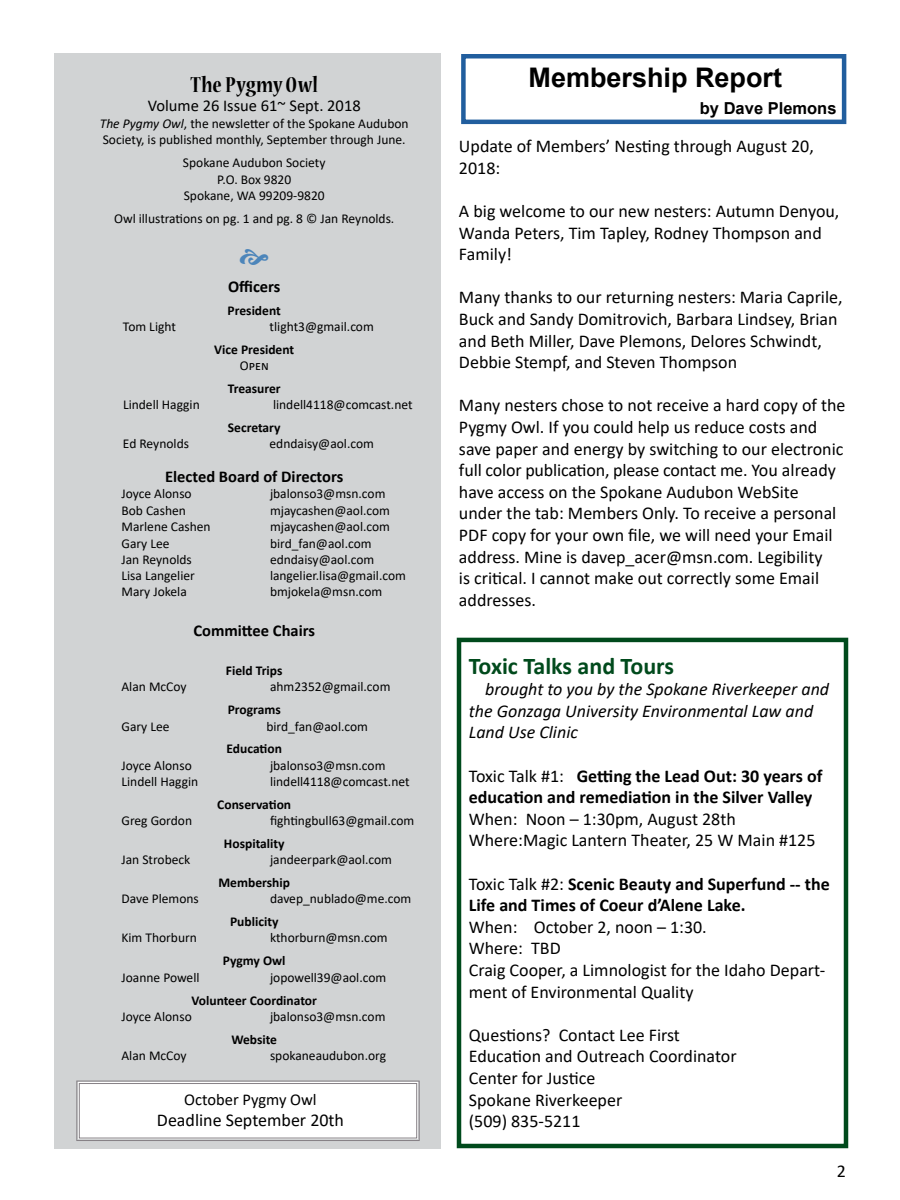
<style>
.page{position:relative;width:900px;height:1200px;background:#fff}
.page>*{position:absolute;margin:0;border:0;box-sizing:border-box;transform-origin:0 0}
.t1{font:700 27px "Arial";color:#000}
.t2{font:700 24px "Calibri";color:#004a1c}
.t3{font:700 condensed 24px "Nueva Std";letter-spacing:.005em;color:#000}
.t4{font:18px/21.6px "Calibri";color:#000}
.t5{font:700 18px/21.6px "Calibri";color:#000}
.t6{font:italic 18px/21.6px "Calibri";color:#000}
.t7{font:700 16.5px "Calibri";color:#000}
.t8{font:16.5px "Calibri";color:#000}
.t9{font:700 16.5px "Arial";color:#000}
.t10{font:13.5px/16.5px "Calibri";color:#000}
.t11{font:700 13.5px "Calibri";color:#000}
.s1{font-style:italic}
.s2{font-weight:400}
</style>
<div class="page">
<div style="left:54px;top:53px;width:387px;height:1096px;background:#d1d3d4"></div>
<svg style="left:76px;top:1081px;width:344px;height:60px;background:#ebeaeb"></svg>
<div style="left:79px;top:1083px;width:338px;height:55px;border:1px solid #868186"></div>
<div style="left:94px;top:1091px;width:313px;height:40px;background:#fff"></div>
<div style="left:461px;top:54px;width:385px;height:70px;border:4px solid #215e9e"></div>
<div style="left:457px;top:638px;width:391px;height:510px;border:4px solid #004a1c"></div>
<h2 class="t3" style="left:190px;top:73px;width:129px">The Pygmy Owl</h2>
<p class="t8" style="left:148px;top:94px;width:215px">Volume 26 Issue 61~ Sept. 2018</p>
<p class="t10" style="left:100px;top:115px;width:310px"><span class="s1">The Pygmy Owl</span>, the newsletter of the Spokane Audubon<br>Society, is published monthly, September through June.</p>
<p class="t10" style="left:183px;top:154px;width:144px;text-align:center">Spokane Audubon Society<br>P.O. Box 9820<br>Spokane, WA 99209-9820</p>
<p class="t10" style="left:114px;top:210px;width:282px">Owl illustrations on pg. 1 and pg. 8 © Jan Reynolds.</p>
<p class="t7" style="left:228px;top:274px;width:54px">Officers</p>
<p class="t11" style="left:228px;top:301px;width:55px">President</p>
<p class="t10" style="left:123px;top:318px;width:54px">Tom Light</p>
<p class="t10" style="left:270px;top:318px;width:106px">tlight3@gmail.com</p>
<p class="t11" style="left:214px;top:340px;width:81px">Vice President</p>
<p class="t10" style="left:240px;top:357px;width:30px">Open</p>
<p class="t11" style="left:228px;top:379px;width:54px">Treasurer</p>
<p class="t10" style="left:123px;top:396px;width:78px">Lindell Haggin</p>
<p class="t10" style="left:273px;top:396px;width:141px">lindell4118@comcast.net</p>
<p class="t11" style="left:228px;top:418px;width:54px">Secretary</p>
<p class="t10" style="left:123px;top:435px;width:68px">Ed Reynolds</p>
<p class="t10" style="left:270px;top:435px;width:106px">edndaisy@aol.com</p>
<p class="t7" style="left:165px;top:464px;width:180px">Elected Board of Directors</p>
<p class="t10" style="left:122px;top:485px;width:72px">Joyce Alonso</p>
<p class="t10" style="left:270px;top:485px;width:117px">jbalonso3@msn.com</p>
<p class="t10" style="left:122px;top:501px;width:66px">Bob Cashen</p>
<p class="t10" style="left:270px;top:501px;width:122px">mjaycashen@aol.com</p>
<p class="t10" style="left:122px;top:518px;width:91px">Marlene Cashen</p>
<p class="t10" style="left:270px;top:518px;width:122px">mjaycashen@aol.com</p>
<p class="t10" style="left:122px;top:534px;width:50px">Gary Lee</p>
<p class="t10" style="left:270px;top:534px;width:103px">bird_fan@aol.com</p>
<p class="t10" style="left:122px;top:551px;width:72px">Jan Reynolds</p>
<p class="t10" style="left:270px;top:551px;width:106px">edndaisy@aol.com</p>
<p class="t10" style="left:122px;top:567px;width:75px">Lisa Langelier</p>
<p class="t10" style="left:270px;top:567px;width:138px">langelier.lisa@gmail.com</p>
<p class="t10" style="left:122px;top:583px;width:67px">Mary Jokela</p>
<p class="t10" style="left:270px;top:583px;width:114px">bmjokela@msn.com</p>
<p class="t7" style="left:193px;top:619px;width:123px">Committee Chairs</p>
<p class="t11" style="left:226px;top:661px;width:58px">Field Trips</p>
<p class="t10" style="left:122px;top:678px;width:67px">Alan McCoy</p>
<p class="t10" style="left:270px;top:678px;width:122px">ahm2352@gmail.com</p>
<p class="t11" style="left:228px;top:700px;width:55px">Programs</p>
<p class="t10" style="left:122px;top:717px;width:50px">Gary Lee</p>
<p class="t10" style="left:266px;top:717px;width:103px">bird_fan@aol.com</p>
<p class="t11" style="left:227px;top:739px;width:57px">Education</p>
<p class="t10" style="left:122px;top:757px;width:72px">Joyce Alonso</p>
<p class="t10" style="left:270px;top:757px;width:117px">jbalonso3@msn.com</p>
<p class="t10" style="left:122px;top:773px;width:78px">Lindell Haggin</p>
<p class="t10" style="left:270px;top:773px;width:141px">lindell4118@comcast.net</p>
<p class="t11" style="left:217px;top:795px;width:75px">Conservation</p>
<p class="t10" style="left:122px;top:812px;width:72px">Greg Gordon</p>
<p class="t10" style="left:270px;top:812px;width:146px">fightingbull63@gmail.com</p>
<p class="t11" style="left:224px;top:834px;width:62px">Hospitality</p>
<p class="t10" style="left:122px;top:851px;width:70px">Jan Strobeck</p>
<p class="t10" style="left:270px;top:851px;width:124px">jandeerpark@aol.com</p>
<p class="t11" style="left:219px;top:873px;width:73px">Membership</p>
<p class="t10" style="left:122px;top:890px;width:79px">Dave Plemons</p>
<p class="t10" style="left:270px;top:890px;width:143px">davep_nublado@me.com</p>
<p class="t11" style="left:230px;top:912px;width:50px">Publicity</p>
<p class="t10" style="left:122px;top:929px;width:77px">Kim Thorburn</p>
<p class="t10" style="left:270px;top:929px;width:119px">kthorburn@msn.com</p>
<p class="t11" style="left:223px;top:951px;width:64px">Pygmy Owl</p>
<p class="t10" style="left:122px;top:969px;width:80px">Joanne Powell</p>
<p class="t10" style="left:270px;top:969px;width:118px">jopowell39@aol.com</p>
<p class="t11" style="left:192px;top:991px;width:127px">Volunteer Coordinator</p>
<p class="t10" style="left:122px;top:1008px;width:72px">Joyce Alonso</p>
<p class="t10" style="left:270px;top:1008px;width:117px">jbalonso3@msn.com</p>
<p class="t11" style="left:231px;top:1030px;width:47px">Website</p>
<p class="t10" style="left:122px;top:1047px;width:67px">Alan McCoy</p>
<p class="t10" style="left:270px;top:1047px;width:118px">spokaneaudubon.org</p>
<p class="t8" style="left:184px;top:1088px;width:134px">October Pygmy Owl</p>
<p class="t4" style="left:157px;top:1109px;width:189px">Deadline September 20th</p>
<h1 class="t1" style="left:529px;top:59px;width:255px">Membership Report</h1>
<p class="t9" style="left:700px;top:97px;width:138px">by Dave Plemons</p>
<p class="t4" style="left:459px;top:135px;width:356px">Update of Members’ Nesting through August 20,<br>2018:</p>
<p class="t4" style="left:459px;top:200px;width:382px">A big welcome to our new nesters: Autumn Denyou,<br>Wanda Peters, Tim Tapley, Rodney Thompson and<br>Family!</p>
<p class="t4" style="left:459px;top:286px;width:385px">Many thanks to our returning nesters: Maria Caprile, Buck and Sandy Domitrovich, Barbara Lindsey, Brian and Beth Miller, Dave Plemons, Delores Schwindt, Debbie Stempf, and Steven Thompson</p>
<p class="t4" style="left:459px;top:394px;width:388px">Many nesters chose to not receive a hard copy of the Pygmy Owl. If you could help us reduce costs and save paper and energy by switching to our electronic full color publication, please contact me. You already have access on the Spokane Audubon WebSite under the tab: Members Only. To receive a personal PDF copy for your own file, we will need your Email address. Mine is davep_acer@msn.com. Legibility<br>is critical. I cannot make out correctly some Email addresses.</p>
<h2 class="t2" style="left:469px;top:649px;width:207px">Toxic Talks and Tours</h2>
<p class="t6" style="left:469px;top:678px;width:362px;text-indent:16px">brought to you by the Spokane Riverkeeper and the Gonzaga University Environmental Law and<br>Land Use Clinic</p>
<p class="t5" style="left:469px;top:764px;width:355px"><span class="s2">Toxic Talk #1:</span> Getting the Lead Out: 30 years of education and remediation in the Silver Valley</p>
<p class="t4" style="left:469px;top:807px;width:348px">When: Noon – 1:30pm, August 28th<br>Where:Magic Lantern Theater, 25 W Main #125</p>
<p class="t5" style="left:469px;top:872px;width:362px"><span class="s2">Toxic Talk #2:</span> Scenic Beauty and Superfund -- the<br>Life and Times of Coeur d’Alene Lake.</p>
<p class="t4" style="left:469px;top:915px;width:358px">When: October 2, noon – 1:30.<br>Where: TBD<br>Craig Cooper, a Limnologist for the Idaho Depart&shy;ment of Environmental Quality</p>
<p class="t4" style="left:469px;top:1023px;width:269px">Questions? Contact Lee First<br>Education and Outreach Coordinator<br>Center for Justice<br>Spokane Riverkeeper<br>(509) 835-5211</p>
<p class="t4" style="left:837px;top:1160px;width:11px">2</p>
</div>
